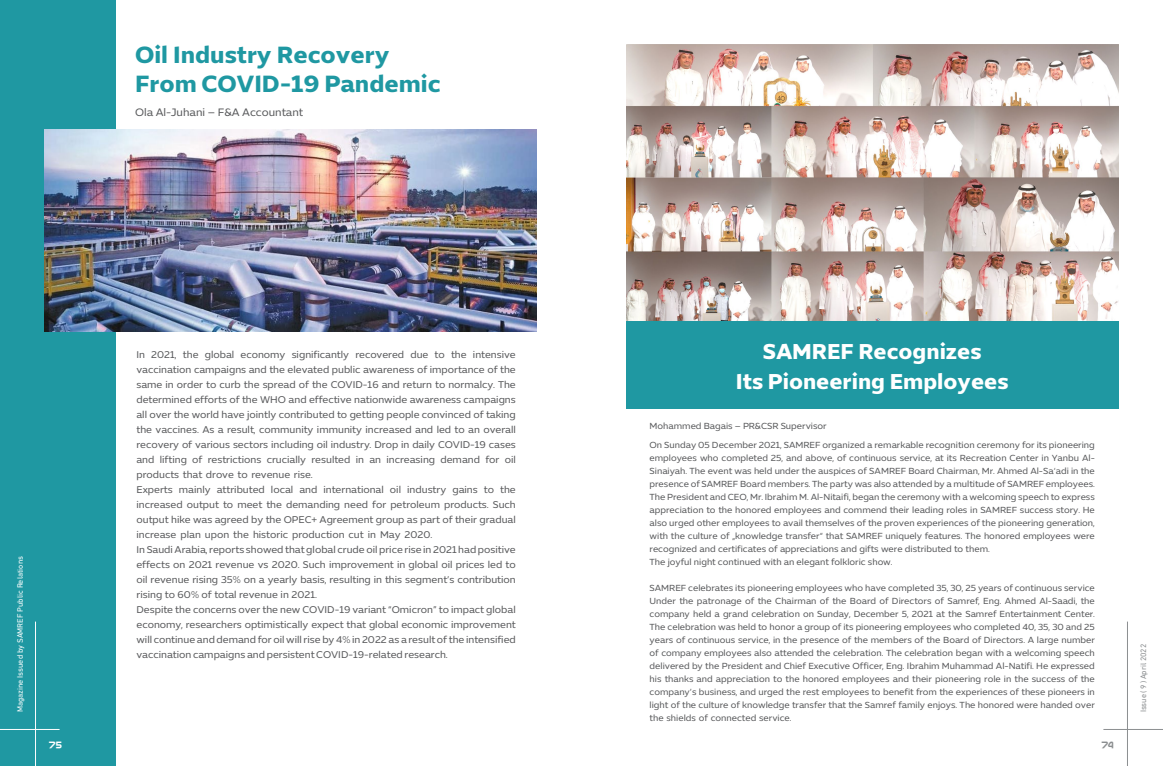
<style>
.page{position:relative;width:1163px;height:766px;background:#fff}
.page>*{position:absolute;margin:0;border:0;box-sizing:border-box;transform-origin:0 0}
.t1{font:700 24px/28.8px "Expo Arabic";color:#1f98a2}
.t2{font:700 22px/30px "Expo Arabic";color:#fff;text-align:center}
.t3{font:11px "Expo Arabic";color:#58595b}
.t4{font:10px/15px "Expo Arabic";color:#58595b}
.t5{font:10px "TR Nasalization";color:#8b8e90}
.t6{font:10px "TR Nasalization";color:#fff}
.t7{font:9px/13px "Expo Arabic";color:#58595b}
.t8{font:8px "DIN Next LTW23";color:#fff}
.t9{font:8px "DIN Next LTW23";color:#8b8e90}
</style>
<div class="page">
<img style="left:626px;top:45px;width:492px;height:276px">
<div style="left:626px;top:321px;width:492px;height:88px;background:#1f98a2"></div>
<hr style="left:1126px;top:621px;width:1px;height:144px;background:#8b8e90">
<hr style="left:1103px;top:729px;width:59px;height:1px;background:#8b8e90">
<div style="left:0;top:0;width:116px;height:765px;background:#1f98a2"></div>
<hr style="left:35px;top:621px;width:1px;height:144px;background:#fff">
<hr style="left:0;top:729px;width:60px;height:1px;background:#fff">
<img style="left:44px;top:129px;width:493px;height:203px">
<h1 class="t1" style="left:135px;top:40px;width:307px">Oil Industry Recovery<br>From COVID-19 Pandemic</h1>
<p class="t3" style="left:135px;top:104px;width:169px">Ola Al-Juhani – F&amp;A Accountant</p>
<p class="t8" style="left:15px;top:712px;width:158px;rotate:-90deg">Magazine Issued by SAMREF Public Relations</p>
<p class="t6" style="left:49px;top:739px;width:15px">75</p>
<p class="t4" style="left:183px;top:347px;width:17px">the</p>
<p class="t4" style="left:205px;top:347px;width:31px">global</p>
<p class="t4" style="left:292px;top:347px;width:59px">significantly</p>
<p class="t4" style="left:355px;top:347px;width:50px">recovered</p>
<p class="t4" style="left:410px;top:347px;width:20px">due</p>
<p class="t4" style="left:451px;top:347px;width:17px">the</p>
<p class="t4" style="left:473px;top:347px;width:44px">intensive</p>
<p class="t4" style="left:151px;top:347px;width:27px">2021,</p>
<p class="t4" style="left:136px;top:347px;width:10px">In</p>
<p class="t4" style="left:136px;top:362px;width:381px">vaccination campaigns and the elevated public awareness of importance of the</p>
<p class="t4" style="left:136px;top:377px;width:381px">same in order to curb the spread of the COVID-16 and return to normalcy. The</p>
<p class="t4" style="left:136px;top:392px;width:381px">determined efforts of the WHO and effective nationwide awareness campaigns</p>
<p class="t4" style="left:136px;top:407px;width:381px">all over the world have jointly contributed to getting people convinced of taking</p>
<p class="t4" style="left:136px;top:422px;width:381px">the vaccines. As a result, community immunity increased and led to an overall</p>
<p class="t4" style="left:136px;top:437px;width:381px">recovery of various sectors including oil industry. Drop in daily COVID-19 cases</p>
<p class="t4" style="left:504px;top:452px;width:13px">oil</p>
<p class="t4" style="left:434px;top:347px;width:12px">to</p>
<p class="t4" style="left:240px;top:347px;width:46px">economy</p>
<p class="t4" style="left:136px;top:452px;width:178px">and<br>products that drove to revenue rise.</p>
<p class="t4" style="left:160px;top:452px;width:29px">lifting</p>
<p class="t4" style="left:192px;top:452px;width:12px">of</p>
<p class="t4" style="left:267px;top:452px;width:41px">crucially</p>
<p class="t4" style="left:311px;top:452px;width:40px">resulted</p>
<p class="t4" style="left:440px;top:452px;width:41px">demand</p>
<p class="t4" style="left:485px;top:452px;width:15px">for</p>
<p class="t4" style="left:208px;top:452px;width:55px">restrictions</p>
<p class="t4" style="left:356px;top:452px;width:10px">in</p>
<p class="t4" style="left:386px;top:452px;width:50px">increasing</p>
<p class="t4" style="left:369px;top:452px;width:13px">an</p>
<p class="t4" style="left:179px;top:482px;width:33px">mainly</p>
<p class="t4" style="left:217px;top:482px;width:50px">attributed</p>
<p class="t4" style="left:271px;top:482px;width:24px">local</p>
<p class="t4" style="left:299px;top:482px;width:20px">and</p>
<p class="t4" style="left:323px;top:482px;width:62px">international</p>
<p class="t4" style="left:390px;top:482px;width:13px">oil</p>
<p class="t4" style="left:407px;top:482px;width:41px">industry</p>
<p class="t4" style="left:500px;top:482px;width:17px">the</p>
<p class="t4" style="left:452px;top:482px;width:27px">gains</p>
<p class="t4" style="left:136px;top:482px;width:381px">Experts<br>increased output to meet the demanding need for petroleum products. Such output hike was agreed by the OPEC+ Agreement group as part of their gradual increase plan upon the historic production cut in May 2020.<br>In Saudi Arabia, reports showed that global crude oil price rise in 2021 had positive effects on 2021 revenue vs 2020. Such improvement in global oil prices led to oil revenue rising 35% on a yearly basis, resulting in this segment s’ contribution rising to 60% of total revenue in 2021.<br>Despite the concerns over the new COVID-19 variant “Omicron” to impact global economy, researchers optimistically expect that global economic improvement will continue and demand for oil will rise by 4% in 2022 as a result of the intensified vaccination campaigns and persistent COVID-19-related research.</p>
<p class="t4" style="left:484px;top:482px;width:12px">to</p>
<h2 class="t2" style="left:735px;top:336px;width:274px">SAMREF Recognizes<br>Its Pioneering Employees</h2>
<p class="t7" style="left:649px;top:419px;width:179px">Mohammed Bagais – PR&amp;CSR Supervisor</p>
<p class="t7" style="left:649px;top:438px;width:446px">On Sunday 05 December 2021, SAMREF organized a remarkable recognition ceremony for its pioneering</p>
<p class="t7" style="left:649px;top:464px;width:446px">Sinaiyah. The event was held under the auspices of SAMREF Board Chairman, Mr. Ahmed Al-Sa‘adi in the</p>
<p class="t7" style="left:649px;top:451px;width:446px">employees who completed 25, and above, of continuous service, at its Recreation Center in Yanbu Al-</p>
<p class="t7" style="left:649px;top:477px;width:446px">presence of SAMREF Board members. The party was also attended by a multitude of SAMREF employees.<br>The President and CEO, Mr. Ibrahim M. Al-Nitaifi, began the ceremony with a welcoming speech to express appreciation to the honored employees and commend their leading roles in SAMREF success story. He also urged other employees to avail themselves of the proven experiences of the pioneering generation, with the culture of „knowledge transfer“ that SAMREF uniquely features. The honored employees were recognized and certificates of appreciations and gifts were distributed to them.<br>The joyful night continued with an elegant folkloric show.</p>
<p class="t7" style="left:649px;top:581px;width:446px;text-align:justify">SAMREF celebrates its pioneering employees who have completed 35, 30, 25 years of continuous service Under the patronage of the Chairman of the Board of Directors of Samref, Eng. Ahmed Al-Saadi, the company held a grand celebration on Sunday, December 5, 2021 at the Samref Entertainment Center.<br>The celebration was held to honor a group of its pioneering employees who completed 40, 35, 30 and 25 years of continuous service in, the presence of the members of the Board of Directors A. large number of company employees also attended the celebration. The celebration began with a welcoming speech delivered by the President and Chief Executive Officer, Eng. Ibrahim Muhammad Al-Natifi. He expressed his thanks and appreciation to the honored employees and their pioneering role in the success of the company s’ business, and urged the rest employees to benefit from the experiences of these pioneers in light of the culture of knowledge transfer that the Samref family enjoys. The honored were handed over the shields of connected service.</p>
<p class="t5" style="left:1101px;top:739px;width:14px">74</p>
<p class="t9" style="left:1138px;top:712px;width:70px;rotate:-90deg">Issue ( 9 ) April 2022</p>
</div>
